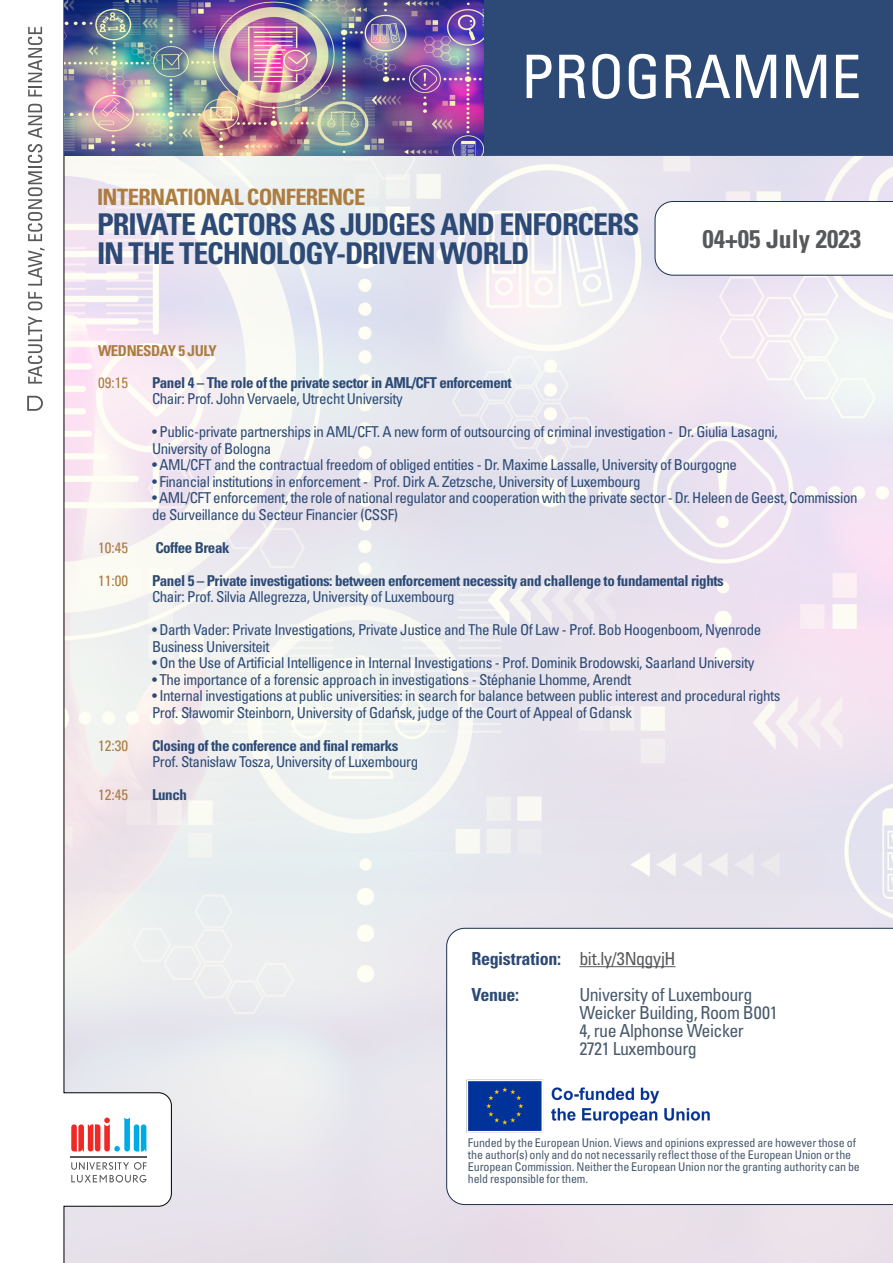
<style>
.page{position:relative;width:893px;height:1263px;background:#fff}
.page>*{position:absolute;margin:0;border:0;box-sizing:border-box;transform-origin:0 0}
.t1{font:condensed 60px "Univers LT Std";color:#fff}
.Texte_courant_fr{font:700 condensed 30px/28.5px "Univers LT Std";letter-spacing:-.035em;color:#2c4a75}
.Texte_courant_fr-2{font:700 condensed 25.5px "Univers LT Std";color:#57585a}
.Texte_courant_fr-3{font:700 condensed 22.5px "Univers LT Std";letter-spacing:-.035em;color:#ac7c41}
.t2{font:condensed 18px "Univers LT Std";letter-spacing:-.03em;color:#495a6d}
.t3{font:condensed 18px "Univers LT Std";letter-spacing:-.015em;color:#57585a}
.t4{font:700 condensed 18px "Univers LT Std";letter-spacing:-.02em;color:#2c4a75}
.t5{font:condensed 15px "Univers LT Std";letter-spacing:-.03em;color:#2c4a75}
.t6{font:700 condensed 15px "Univers LT Std";letter-spacing:-.03em;color:#2c4a75}
.t7{font:condensed 15px "Univers LT Std";color:#ac7c41}
.t8{font:700 condensed 15px "Univers LT Std";letter-spacing:-.03em;color:#ac7c41}
.t9{font:condensed 12px/12px "Univers LT Std";letter-spacing:-.01em;color:#495a6d}
.s1{font-family:"Arial";font-stretch:normal}
.s2{font-weight:700;color:#2c4a75}
</style>
<div class="page">
<img style="left:172px;top:156px;width:721px;height:1107px">
<div style="left:334px;top:1px;width:558px;height:154px;background:#2c4a75"></div>
<div style="left:334px;top:0;width:559px;height:156px;border:2px solid #2c4a75"></div>
<svg style="left:27px;top:0;width:145px;height:1263px"></svg>
<svg style="left:655px;top:201px;width:238px;height:74px"></svg>
<img style="left:65px;top:0;width:418px;height:156px">
<svg style="left:28px;top:316px;width:14px;height:68px"></svg>
<svg style="left:28px;top:292px;width:14px;height:18px"></svg>
<svg style="left:28px;top:248px;width:17px;height:38px"></svg>
<svg style="left:28px;top:144px;width:14px;height:97px"></svg>
<svg style="left:28px;top:104px;width:14px;height:34px"></svg>
<svg style="left:28px;top:27px;width:14px;height:69px"></svg>
<svg style="left:27px;top:395px;width:17px;height:17px"></svg>
<svg style="left:446px;top:928px;width:447px;height:277px"></svg>
<hr style="left:579px;top:966px;width:96px;height:1px;background:#57585a">
<img style="left:465px;top:1077px;width:255px;height:57px">
<svg style="left:71px;top:1117px;width:76px;height:43px"></svg>
<hr style="left:71px;top:1156px;width:76px;height:1px;background:#57585a">
<svg style="left:71px;top:1117px;width:75px;height:34px"></svg>
<svg style="left:71px;top:1160px;width:76px;height:22px"></svg>
<p class="Texte_courant_fr-3" style="left:97px;top:183px;width:270px">INTERNATIONAL CONFERENCE</p>
<p class="t1" style="left:521px;top:39px;width:342px">PROGRAMME</p>
<p class="Texte_courant_fr" style="left:97px;top:210px;width:544px">PRIVATE ACTORS AS JUDGES AND ENFORCERS<br>IN THE TECHNOLOGY-DRIVEN WORLD</p>
<p class="Texte_courant_fr-2" style="left:702px;top:223px;width:160px">04+05 July 2023</p>
<p class="t8" style="left:98px;top:342px;width:120px">WEDNESDAY 5 JULY</p>
<p class="t7" style="left:98px;top:373px;width:31px">09:15</p>
<p class="t6" style="left:152px;top:373px;width:361px">Panel 4 – The role of the private sector in AML/CFT enforcement</p>
<p class="t5" style="left:152px;top:390px;width:252px">Chair: Prof. John Vervaele, Utrecht University</p>
<p class="t5" style="left:152px;top:423px;width:627px">• Public-private partnerships in AML/CFT. A new form of outsourcing of criminal investigation - Dr. Giulia Lasagni,</p>
<p class="t5" style="left:152px;top:439px;width:121px">University of Bologna</p>
<p class="t5" style="left:152px;top:456px;width:586px">• AML/CFT and the contractual freedom of obliged entities - Dr. Maxime Lassalle, University of Bourgogne</p>
<p class="t5" style="left:152px;top:472px;width:490px">• Financial institutions in enforcement - Prof. Dirk A. Zetzsche, University of Luxembourg</p>
<p class="t5" style="left:152px;top:489px;width:707px">• AML/CFT enforcement, the role of national regulator and cooperation with the private sector - Dr. Heleen de Geest, Commission</p>
<p class="t5" style="left:152px;top:505px;width:248px">de Surveillance du Secteur Financier (CSSF)</p>
<p class="t7" style="left:98px;top:538px;width:31px">10:45</p>
<p class="t6" style="left:155px;top:538px;width:76px">Coffee Break</p>
<p class="t7" style="left:98px;top:571px;width:31px">11:00</p>
<p class="t6" style="left:152px;top:571px;width:573px">Panel 5 – Private investigations: between enforcement necessity and challenge to fundamental rights</p>
<p class="t5" style="left:152px;top:588px;width:304px">Chair: Prof. Silvia Allegrezza, University of Luxembourg</p>
<p class="t5" style="left:152px;top:621px;width:611px">• Darth Vader: Private Investigations, Private Justice and The Rule Of Law - Prof. Bob Hoogenboom, Nyenrode</p>
<p class="t5" style="left:152px;top:637px;width:119px">Business Universiteit</p>
<p class="t5" style="left:152px;top:654px;width:604px">• On the Use of Artificial Intelligence in Internal Investigations - Prof. Dominik Brodowski, Saarland University</p>
<p class="t5" style="left:152px;top:670px;width:481px">• The importance of a forensic approach in investigations - Stéphanie Lhomme, Arendt</p>
<p class="t5" style="left:152px;top:687px;width:630px">• Internal investigations at public universities: in search for balance between public interest and procedural rights</p>
<p class="t5" style="left:152px;top:703px;width:481px">Prof. Sławomir Steinborn, University of Gda<span class="s1">ń</span>sk, judge of the Court of Appeal of Gdansk</p>
<p class="t7" style="left:98px;top:736px;width:31px">12:30</p>
<p class="t6" style="left:152px;top:736px;width:248px">Closing of the conference and final remarks</p>
<p class="t5" style="left:152px;top:753px;width:268px">Prof. Stanisław Tosza, University of Luxembourg</p>
<p class="t7" style="left:98px;top:786px;width:31px">12:45</p>
<p class="t6" style="left:152px;top:786px;width:36px">Lunch</p>
<p class="t3" style="left:471px;top:947px;width:206px"><span class="s2">Registration:</span> bit.ly/3NqgyjH</p>
<p class="t4" style="left:471px;top:983px;width:49px">Venue:</p>
<p class="t2" style="left:579px;top:983px;width:175px">University of Luxembourg</p>
<p class="t2" style="left:579px;top:1001px;width:200px">Weicker Building, Room B001</p>
<p class="t2" style="left:579px;top:1019px;width:166px">4, rue Alphonse Weicker</p>
<p class="t2" style="left:579px;top:1037px;width:119px">2721 Luxembourg</p>
<p class="t9" style="left:468px;top:1136px;width:394px">Funded by the European Union. Views and opinions expressed are however those of the author(s) only and do not necessarily reflect those of the European Union or the European Commission. Neither the European Union nor the granting authority can be held responsible for them.</p>
</div>
